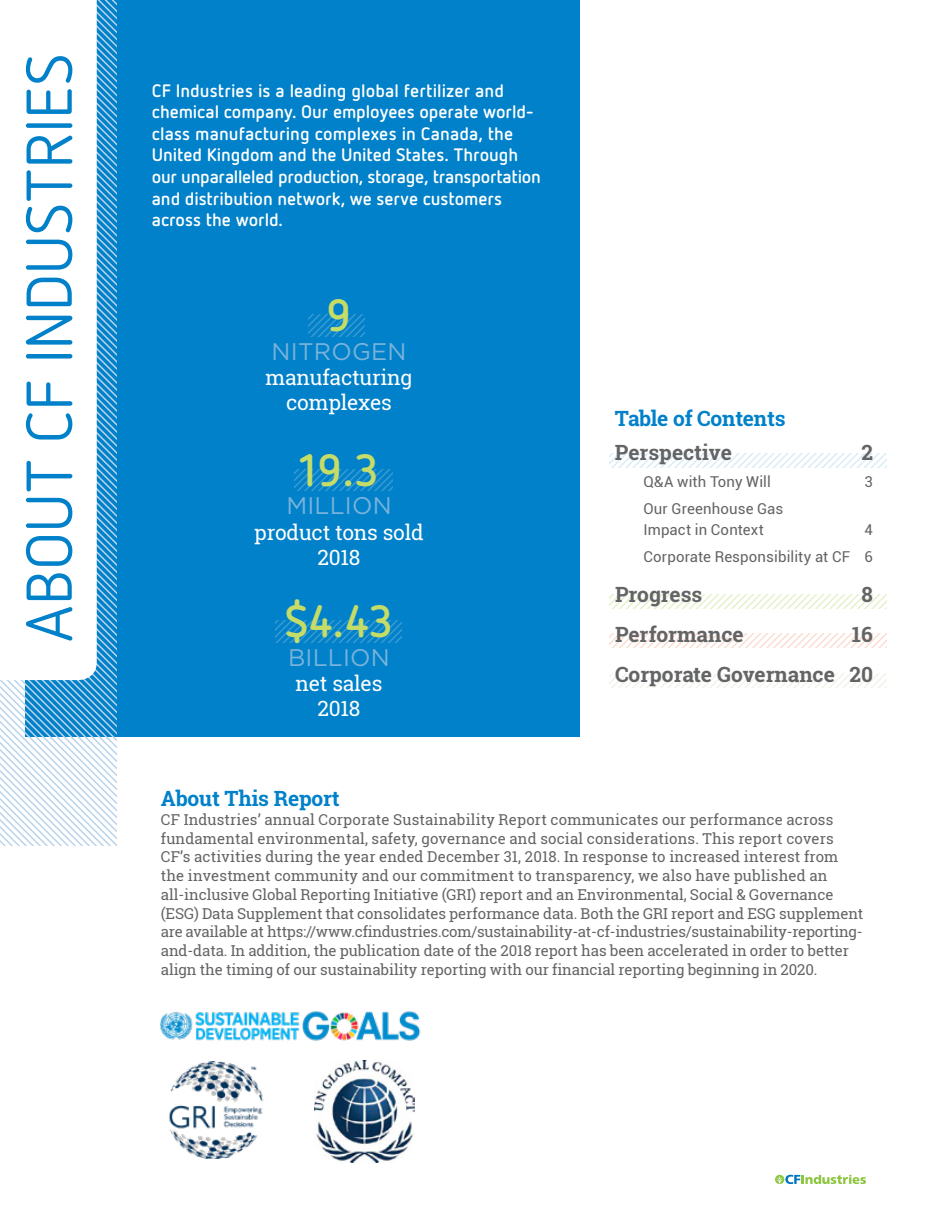
<style>
.page{position:relative;width:945px;height:1215px;background:#fff}
.page>*{position:absolute;margin:0;border:0;box-sizing:border-box;transform-origin:0 0}
.t1{font:64.5px "Netto OT";letter-spacing:-.01em;color:#0081c9}
.t2{font:700 45px "Netto OT";color:#c5dc67}
.t3{font:24px "Gotham";letter-spacing:.01em;color:#79b3db}
.t4{font:700 21px/39.8px "Roboto Slab";color:#636466;text-align:right}
.t5{font:21px/25.2px "Roboto Slab";letter-spacing:-.01em;color:#fff;text-align:center}
.t6{font:700 21px "Roboto Slab";letter-spacing:-.01em;color:#0081c9}
.t7{font:700 18px/21.6px "Netto OT";color:#fff}
.t8{font:15px/18.8px "Roboto Slab";letter-spacing:-.005em;color:#636466}
.t9{font:15px/21px "Roboto";letter-spacing:.005em;color:#636466}
</style>
<div class="page">
<div style="left:25px;top:0;width:554px;height:736px;background:#0081c9"></div>
<svg style="left:0;top:457px;width:116px;height:389px"></svg>
<div style="left:0;top:0;width:97px;height:680px;background:#fff"></div>
<img style="left:160px;top:1011px;width:261px;height:50px">
<svg style="left:609px;top:453px;width:278px;height:14px"></svg>
<svg style="left:609px;top:595px;width:278px;height:14px"></svg>
<svg style="left:609px;top:634px;width:278px;height:14px"></svg>
<svg style="left:609px;top:673px;width:278px;height:14px"></svg>
<img style="left:169px;top:1062px;width:95px;height:97px">
<svg style="left:308px;top:315px;width:57px;height:21px"></svg>
<svg style="left:294px;top:469px;width:99px;height:22px"></svg>
<svg style="left:275px;top:621px;width:126px;height:21px"></svg>
<img style="left:314px;top:1061px;width:100px;height:101px">
<svg style="left:775px;top:1175px;width:92px;height:9px"></svg>
<h1 class="t1" style="left:10px;top:642px;width:590px;rotate:-90deg">ABOUT CF INDUSTRIES</h1>
<p class="t7" style="left:152px;top:79px;width:390px">CF Industries is a leading global fertilizer and chemical company. Our employees operate world&shy;class manufacturing complexes in Canada, the United Kingdom and the United States. Through our unparalleled production, storage, transportation and distribution network, we serve customers across the world.</p>
<h2 class="t2" style="left:327px;top:287px;width:26px">9</h2>
<h3 class="t3" style="left:272px;top:336px;width:136px">NITROGEN</h3>
<h3 class="t5" style="left:266px;top:365px;width:148px">manufacturing complexes</h3>
<h2 class="t2" style="left:299px;top:441px;width:82px">19.3</h2>
<h3 class="t3" style="left:286px;top:491px;width:107px">MILLION</h3>
<h3 class="t5" style="left:254px;top:519px;width:171px">product tons sold<br>2018</h3>
<h2 class="t2" style="left:285px;top:593px;width:110px">$4.43</h2>
<h3 class="t3" style="left:288px;top:642px;width:103px">BILLION</h3>
<h3 class="t5" style="left:296px;top:671px;width:88px">net sales<br>2018</h3>
<h3 class="t6" style="left:615px;top:404px;width:172px">Table of Contents</h3>
<h3 class="t4" style="left:615px;top:432px;width:118px">Perspective</h3>
<h3 class="t4" style="left:861px;top:432px;width:13px">2</h3>
<p class="t9" style="left:644px;top:471px;width:129px">Q&amp;A with Tony Will</p>
<p class="t9" style="left:865px;top:471px;width:10px">3</p>
<p class="t9" style="left:644px;top:498px;width:141px">Our Greenhouse Gas<br>Impact in Context</p>
<p class="t9" style="left:644px;top:516px;width:231px;line-height:27px;text-align:right">4<br>Corporate Responsibility at CF 6</p>
<h3 class="t4" style="left:615px;top:574px;width:89px">Progress</h3>
<h3 class="t4" style="left:862px;top:574px;width:13px">8</h3>
<h3 class="t4" style="left:615px;top:614px;width:130px">Performance</h3>
<h3 class="t4" style="left:615px;top:614px;width:260px">16<br>Corporate Governance 20</h3>
<h3 class="t6" style="left:161px;top:784px;width:180px">About This Report</h3>
<p class="t8" style="left:161px;top:810px;width:704px">CF Industries’ annual Corporate Sustainability Report communicates our performance across fundamental environmental, safety, governance and social considerations. This report covers CF’s activities during the year ended December 31, 2018. In response to increased interest from the investment community and our commitment to transparency, we also have published an all-inclusive Global Reporting Initiative (GRI) report and an Environmental, Social &amp; Governance (ESG) Data Supplement that consolidates performance data. Both the GRI report and ESG supplement are available at https://www.cfindustries.com/sustainability-at-cf-industries/sustainability-reporting&shy;and-data. In addition, the publication date of the 2018 report has been accelerated in order to better align the timing of our sustainability reporting with our financial reporting beginning in 2020.</p>
</div>
